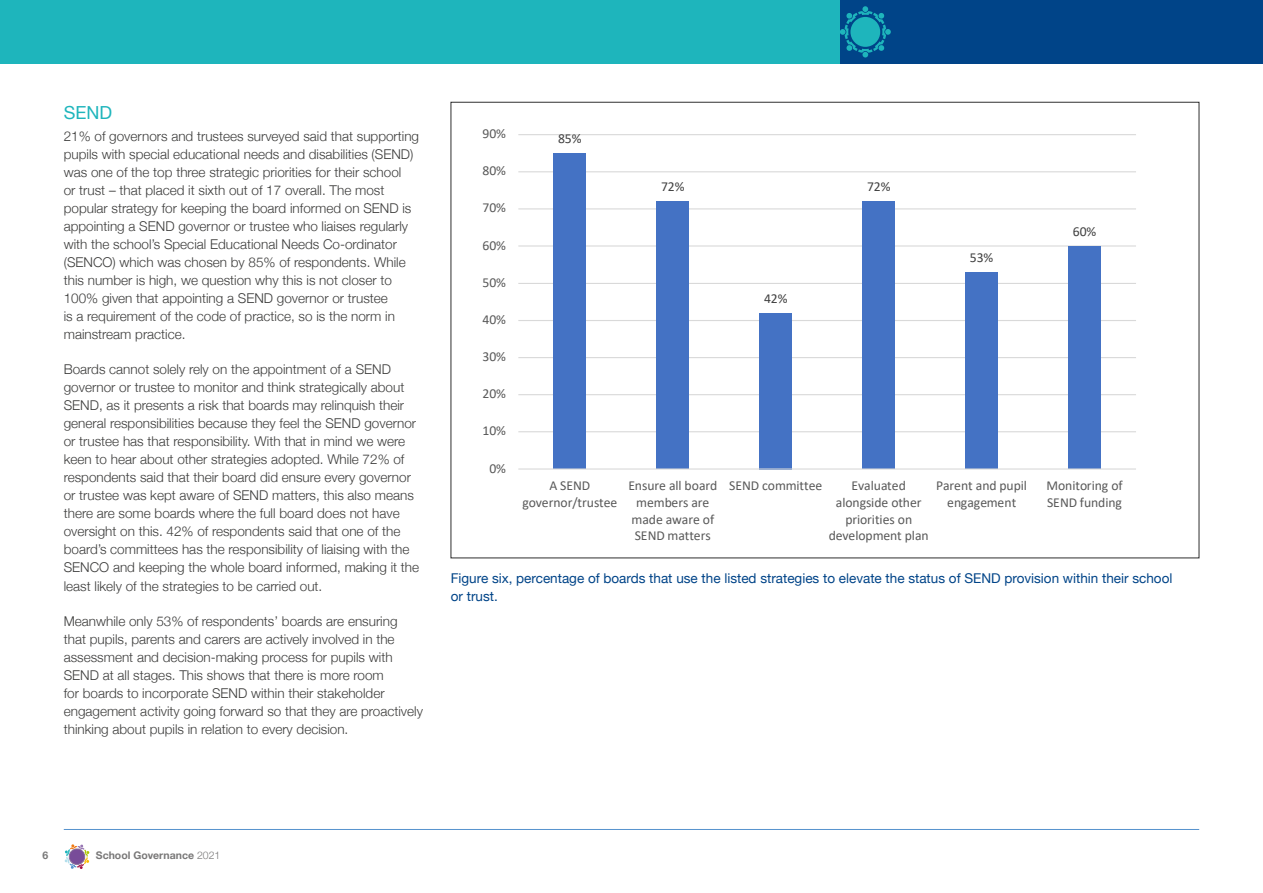
<style>
.page{position:relative;width:1263px;height:893px;background:#fff}
.page>*{position:absolute;margin:0;border:0;box-sizing:border-box;transform-origin:0 0}
._3B__Subs_Level_2{font:18px "Helvetica Neue";color:#1eb5bc}
.t1{font:13.65px/16.5px "Calibri";letter-spacing:-.005em;color:#595959;text-align:center}
.t2{font:13.65px "Calibri";letter-spacing:-.005em;color:#404040}
._4__Main_Text{font:300 13.5px/18px "Helvetica Neue";color:#3c3c3b}
._5__Figures_Text_dar{font:13.5px/18px "Helvetica Neue";color:#048}
.t3{font:700 10.5px "Helvetica Neue";color:#797878}
.s1{font-weight:300}
</style>
<div class="page">
<hr style="left:64px;top:829px;width:1135px;height:1px;background:#5692ce">
<svg style="left:65px;top:844px;width:25px;height:25px"></svg>
<div style="left:0;top:0;width:840px;height:64px;background:#1eb5bc"></div>
<div style="left:840px;top:0;width:423px;height:64px;background:#048"></div>
<svg style="left:840px;top:6px;width:51px;height:52px"></svg>
<div style="left:850px;top:17px;width:30px;height:30px;background:#1eb5bc;border-radius:50%"></div>
<hr style="left:518px;top:431px;width:618px;height:1px;background:#d9d9d9">
<hr style="left:518px;top:394px;width:618px;height:1px;background:#d9d9d9">
<hr style="left:518px;top:357px;width:618px;height:1px;background:#d9d9d9">
<hr style="left:518px;top:320px;width:618px;height:1px;background:#d9d9d9">
<hr style="left:518px;top:283px;width:618px;height:1px;background:#d9d9d9">
<hr style="left:518px;top:245px;width:618px;height:2px;background:#d9d9d9">
<hr style="left:518px;top:208px;width:618px;height:1px;background:#d9d9d9">
<hr style="left:518px;top:171px;width:618px;height:1px;background:#d9d9d9">
<hr style="left:518px;top:134px;width:618px;height:1px;background:#d9d9d9">
<div style="left:554px;top:153px;width:32px;height:316px;background:#4472c4"></div>
<div style="left:657px;top:202px;width:32px;height:267px;background:#4472c4"></div>
<div style="left:759px;top:313px;width:33px;height:156px;background:#4472c4"></div>
<div style="left:862px;top:202px;width:33px;height:267px;background:#4472c4"></div>
<div style="left:965px;top:272px;width:33px;height:197px;background:#4472c4"></div>
<div style="left:1068px;top:246px;width:33px;height:223px;background:#4472c4"></div>
<hr style="left:518px;top:468px;width:618px;height:2px;background:#d9d9d9">
<p class="_3B__Subs_Level_2" style="left:64px;top:100px;width:50px">SEND</p>
<p class="_4__Main_Text" style="left:64px;top:127px;width:357px">21% of governors and trustees surveyed said that supporting pupils with special educational needs and disabilities (SEND) was one of the top three strategic priorities for their school<br>or trust – that placed it sixth out of 17 overall. The most popular strategy for keeping the board informed on SEND is appointing a SEND governor or trustee who liaises regularly with the school’s Special Educational Needs Co-ordinator (SENCO) which was chosen by 85% of respondents. While this number is high, we question why this is not closer to 100% given that appointing a SEND governor or trustee<br>is a requirement of the code of practice, so is the norm in mainstream practice.</p>
<p class="_4__Main_Text" style="left:64px;top:360px;width:357px">Boards cannot solely rely on the appointment of a SEND governor or trustee to monitor and think strategically about SEND, as it presents a risk that boards may relinquish their general responsibilities because they feel the SEND governor or trustee has that responsibility. With that in mind we were keen to hear about other strategies adopted. While 72% of respondents said that their board did ensure every governor or trustee was kept aware of SEND matters, this also means there are some boards where the full board does not have oversight on this. 42% of respondents said that one of the board’s committees has the responsibility of liaising with the SENCO and keeping the whole board informed, making it the least likely of the strategies to be carried out.</p>
<p class="_4__Main_Text" style="left:64px;top:611px;width:361px">Meanwhile only 53% of respondents’ boards are ensuring that pupils, parents and carers are actively involved in the assessment and decision-making process for pupils with SEND at all stages. This shows that there is more room<br>for boards to incorporate SEND within their stakeholder engagement activity going forward so that they are proactively thinking about pupils in relation to every decision.</p>
<p class="t1" style="left:482px;top:125px;width:25px">90%</p>
<p class="t1" style="left:482px;top:162px;width:25px">80%</p>
<p class="t1" style="left:482px;top:199px;width:25px">70%</p>
<p class="t1" style="left:482px;top:236px;width:25px">60%</p>
<p class="t1" style="left:482px;top:274px;width:25px">50%</p>
<p class="t1" style="left:482px;top:311px;width:25px">40%</p>
<p class="t1" style="left:482px;top:348px;width:25px">30%</p>
<p class="t1" style="left:482px;top:385px;width:25px">20%</p>
<p class="t1" style="left:482px;top:422px;width:25px">10%</p>
<p class="t1" style="left:489px;top:460px;width:18px">0%</p>
<p class="t2" style="left:558px;top:129px;width:25px">85%</p>
<p class="t2" style="left:661px;top:177px;width:25px">72%</p>
<p class="t2" style="left:764px;top:289px;width:25px">42%</p>
<p class="t2" style="left:867px;top:177px;width:25px">72%</p>
<p class="t2" style="left:970px;top:248px;width:25px">53%</p>
<p class="t2" style="left:1073px;top:222px;width:25px">60%</p>
<p class="t1" style="left:522px;top:477px;width:96px">A SEND governor/trustee</p>
<p class="t1" style="left:628px;top:477px;width:90px">Ensure all board members are made aware of<br>SEND matters</p>
<p class="t1" style="left:729px;top:477px;width:94px">SEND committee</p>
<p class="t1" style="left:829px;top:477px;width:102px">Evaluated alongside other priorities on development plan</p>
<p class="t1" style="left:936px;top:477px;width:92px">Parent and pupil engagement</p>
<p class="t1" style="left:1046px;top:477px;width:78px;text-align:left">Monitoring of<br>SEND funding</p>
<p class="_5__Figures_Text_dar" style="left:451px;top:570px;width:723px">Figure six, percentage of boards that use the listed strategies to elevate the status of SEND provision within their school or trust.</p>
<p class="t3" style="left:43px;top:847px;width:7px">6</p>
<p class="t3" style="left:96px;top:847px;width:126px">School Governance <span class="s1">2021</span></p>
</div>
